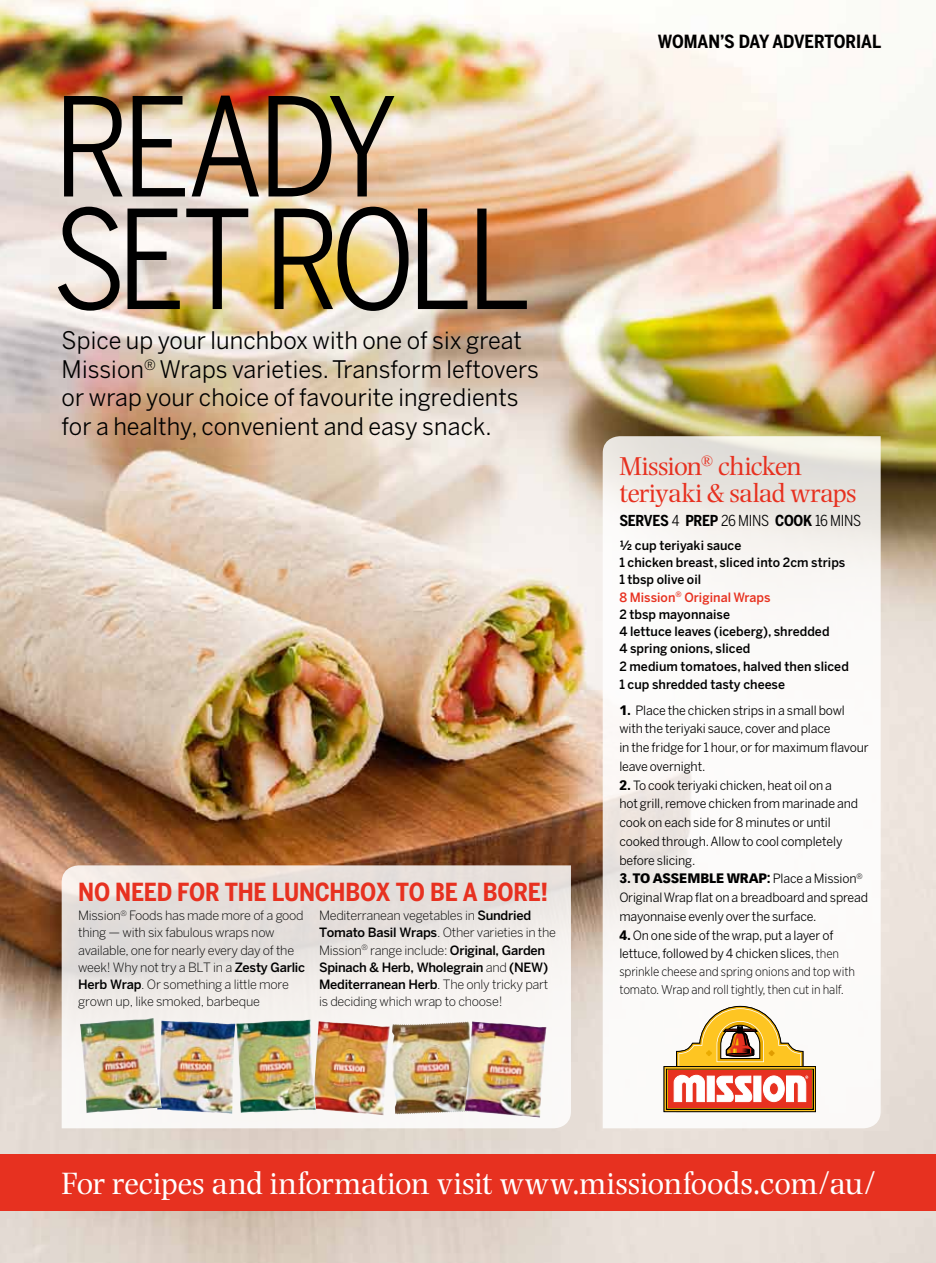
<style>
.page{position:relative;width:936px;height:1263px;background:#fff}
.page>*{position:absolute;margin:0;border:0;box-sizing:border-box;transform-origin:0 0}
.t1{font:135.75px/112.5px "Benton Sans Cond";letter-spacing:-.05em;color:#000}
.t2{font:32.25px "Photina";letter-spacing:-.005em;color:#fff}
.t3{font:27px/27px "Photina";letter-spacing:-.025em;color:#e73120}
.t4{font:700 24.75px "Benton Sans Cond";letter-spacing:-.01em;color:#e73120}
.t5{font:24px/28.5px "Benton Sans";letter-spacing:.005em;color:#000}
.t6{font:700 18px "Benton Sans Cond";color:#000}
.t7{font:700 15px "Benton Sans Cond";letter-spacing:-.02em;color:#000}
.t8{font:900 13.5px "Vectora LH";letter-spacing:-.01em;color:#000}
.t9{font:12.75px/18.8px "Benton Sans";letter-spacing:-.01em;color:#000}
.t10{font:300 12.75px/17.2px "Benton Sans";letter-spacing:-.02em;color:#000}
.t11{font:500 12.75px/17.2px "Benton Sans";letter-spacing:.005em;color:#000}
.t12{font:300 12.75px/18px "Gotham Narrow";letter-spacing:-.01em;color:#000}
.s1{font-weight:500}
.s2{font-weight:400}
.s3{color:#e73120}
.s4{font-family:"Vectora LH";font-weight:900;font-size:13.5px}
.s5{font-family:"Benton Sans";font-weight:400;font-size:12.75px}
.s6{font-family:"Gotham Narrow";font-weight:300}
</style>
<div class="page">
<div style="left:0;top:1146px;width:935px;height:91px;background:#e73120"></div>
<img style="left:0;top:0;width:935px;height:1154px">
<img style="left:0;top:1212px;width:935px;height:51px">
<svg style="left:602px;top:436px;width:278px;height:692px"></svg>
<svg style="left:663px;top:1006px;width:152px;height:106px"></svg>
<img style="left:62px;top:865px;width:509px;height:263px">
<img style="left:157px;top:1021px;width:33px;height:90px">
<img style="left:312px;top:1109px;width:37px;height:3px">
<img style="left:100px;top:1018px;width:53px;height:4px">
<img style="left:252px;top:1019px;width:57px;height:4px">
<img style="left:391px;top:1021px;width:83px;height:93px">
<img style="left:464px;top:1022px;width:37px;height:92px">
<h1 class="t1" style="left:53px;top:90px;width:479px">READY<br>SET ROLL</h1>
<h3 class="t5" style="left:62px;top:326px;width:479px">Spice up your lunchbox with one of six great Mission<sup>®</sup> Wraps varieties. Transform leftovers or wrap your choice of favourite ingredients for a healthy, convenient and easy snack.</h3>
<h3 class="t4" style="left:78px;top:877px;width:471px">NO NEED FOR THE LUNCHBOX TO BE A BORE!</h3>
<p class="t10" style="left:78px;top:907px;width:228px">Mission<sup>®</sup> Foods has made more of a good thing — with six fabulous wraps now available, one for nearly every day of the week! Why not try a BLT in a <span class="s1">Zesty Garlic Herb Wrap</span>. Or something a little more grown up, like smoked, barbeque</p>
<p class="t10" style="left:319px;top:907px;width:238px">Mediterranean vegetables in <span class="s1">Sundried Tomato Basil Wraps</span>. Other varieties in the Mission<sup>®</sup> range include: <span class="s1">Original, Garden Spinach &amp; Herb, Wholegrain</span> and <span class="s1">(NEW)<br>Mediterranean Herb</span>. The only tricky part is deciding which wrap to choose!</p>
<h3 class="t6" style="left:658px;top:31px;width:137px">WOMAN ’S DAY ADVERTOR</h3>
<h3 class="t6" style="left:856px;top:31px;width:16px">IAL</h3>
<h3 class="t3" style="left:619px;top:452px;width:239px">Mission<sup>®</sup> chicken teriyaki &amp; salad wraps</h3>
<p class="t7" style="left:619px;top:512px;width:243px">SERVES <span class="s2">4</span> PREP <span class="s2">26 MINS</span> COOK <span class="s2">16 MINS</span></p>
<p class="t11" style="left:619px;top:536px;width:231px">½ cup teriyaki sauce<br>1 chicken breast, sliced into 2cm strips<br>1 tbsp olive oil<br><span class="s3">8 Mission</span><sup>®</sup> <span class="s3">Original Wraps<br></span>2 tbsp mayonnaise<br>4 lettuce leaves (iceberg), shredded<br>4 spring onions, sliced<br>2 medium tomatoes, halved then sliced</p>
<p class="t11" style="left:619px;top:676px;width:167px">1 cup shredded tasty cheese</p>
<p class="t9" style="left:619px;top:700px;width:251px"><span class="s4">1.</span> Place the chicken strips in a small bowl with the teriyaki sauce, cover and place<br>in the fridge for 1 hour, or for maximum flavour leave overnight.</p>
<p class="t9" style="left:619px;top:775px;width:240px"><span class="s4">2.</span> To cook teriyaki chicken, heat oil on a<br>hot grill, remove chicken from marinade and cook on each side for 8 minutes or until cooked through. Allow to cool completely before slicing.</p>
<p class="t8" style="left:619px;top:870px;width:245px">3. TO ASSEMBLE WRAP: <span class="s5">Place a Mission</span><sup>®</sup></p>
<p class="t9" style="left:619px;top:888px;width:250px">Original Wrap flat on a breadboard and spread mayonnaise evenly over the surface.</p>
<p class="t9" style="left:619px;top:925px;width:221px"><span class="s4">4.</span> On one side of the wrap, put a layer of lettuce, followed by 4 chicken slices, <span class="s6">then</span></p>
<p class="t12" style="left:619px;top:962px;width:237px">sprinkle cheese and spring onions and top with tomato. Wrap and roll tightly, then cut in half.</p>
<h2 class="t2" style="left:62px;top:1165px;width:816px">For recipes and information visit www.missionfoods.com/au/</h2>
</div>
